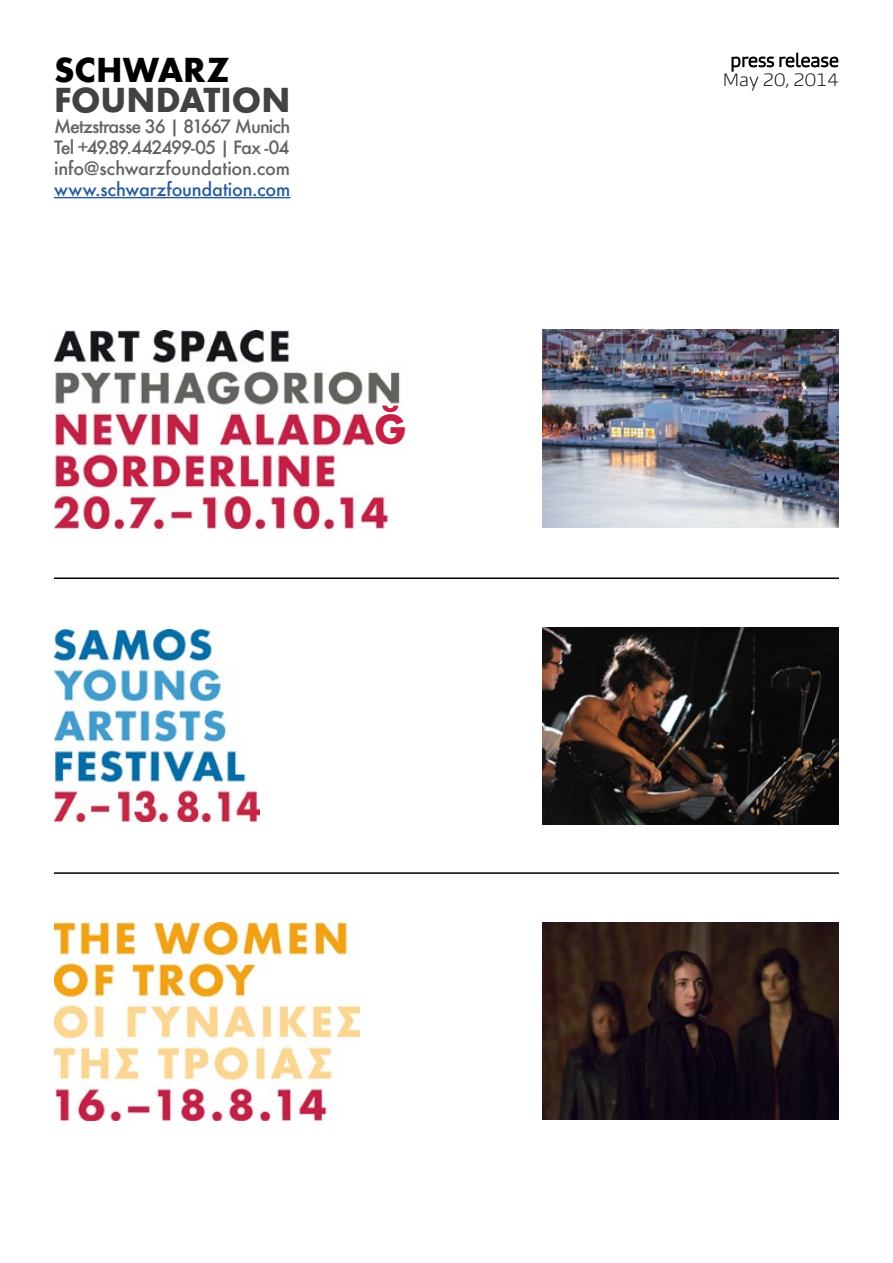
<style>
.page{position:relative;width:893px;height:1263px;background:#fff}
.page>*{position:absolute;margin:0;border:0;box-sizing:border-box;transform-origin:0 0}
.t1{font:700 42px "Futura";color:#c62046}
.t2{font:700 36px "Futura";color:#424241}
.t3{font:700 36px "Futura";color:#000}
.t4{font:500 18px/21px "Futura";letter-spacing:-.025em;color:#646363;text-align:justify}
.t5{font:500 18px "Futura";letter-spacing:-.01em;color:#275b9b}
.t6{font:300 16.5px/19.8px "Burlingame Pro";color:#000;text-align:center}
</style>
<div class="page">
<hr style="left:54px;top:197px;width:236px;height:1px;background:#275b9b">
<svg style="left:731px;top:52px;width:108px;height:20px"></svg>
<img style="left:54px;top:629px;width:206px;height:193px">
<img style="left:54px;top:331px;width:346px;height:198px">
<img style="left:54px;top:923px;width:306px;height:197px">
<hr style="left:54px;top:577px;width:785px;height:2px;background:#000">
<hr style="left:54px;top:872px;width:785px;height:2px;background:#000">
<img style="left:542px;top:330px;width:297px;height:197px">
<img style="left:542px;top:627px;width:297px;height:197px">
<img style="left:542px;top:923px;width:297px;height:196px">
<div style="left:375px;top:412px;width:39px;height:36px;background:#fff"></div>
<h2 class="t3" style="left:54px;top:43px;width:177px">SCHWARZ</h2>
<h2 class="t2" style="left:54px;top:73px;width:238px">FOUNDATION</h2>
<p class="t4" style="left:54px;top:115px;width:238px">Metzstrasse 36 | 81667 Munich Tel +49.89.442499-05 | Fax -04 info@schwarzfoundation.com</p>
<p class="t5" style="left:54px;top:177px;width:238px">www.schwarzfoundation.com</p>
<h1 class="t1" style="left:374px;top:398px;width:34px">Ğ</h1>
<p class="t6" style="left:723px;top:51px;width:118px">press release<br>May 20, 2014</p>
</div>
